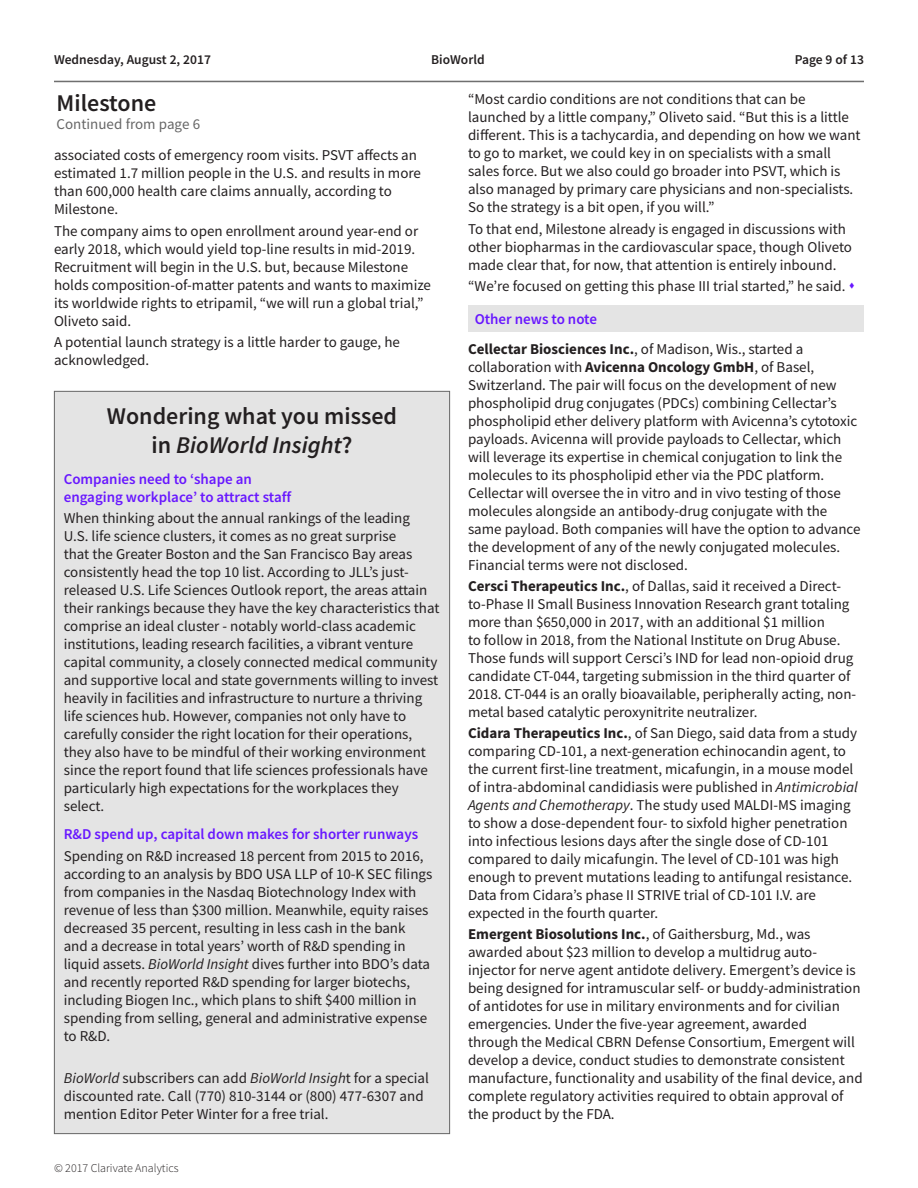
<style>
.page{position:relative;width:918px;height:1188px;background:#fff}
.page>*{position:absolute;margin:0;border:0;box-sizing:border-box;transform-origin:0 0}
.Small_Headline{font:600 24px/28.8px "Source Sans Pro";color:#231f20;text-align:center}
.new_body{font:15px/18px "Source Sans Pro";color:#231f20}
.Body{font:15px/18px "Source Sans Pro";color:#231f20}
.new_subhead{font:600 15px/18px "Source Sans Pro";color:#6817ff}
.t1{font:15px "Source Sans Pro";color:#666}
.t2{font:600 13.5px "Source Sans Pro";color:#231f20}
.t3{font:300 12px "Source Sans Pro";color:#231f20}
.s1{font-style:italic}
.s2{color:#6817ff}
.s3{font-weight:700}
</style>
<div class="page">
<hr style="left:54px;top:81px;width:810px;height:1px;background:#666">
<div style="left:54px;top:391px;width:396px;height:743px;background:#e4e4e4"></div>
<div style="left:468px;top:305px;width:396px;height:27px;background:#e4e4e4"></div>
<p class="t2" style="left:54px;top:51px;width:158px">Wednesday, August 2, 2017</p>
<p class="t2" style="left:431px;top:51px;width:55px">BioWorld</p>
<p class="t2" style="left:795px;top:51px;width:71px">Page 9 of 13</p>
<p class="Small_Headline" style="left:57px;top:89px;width:101px">Milestone</p>
<p class="t1" style="left:57px;top:115px;width:145px">Continued from page 6</p>
<p class="new_body" style="left:54px;top:146px;width:369px">associated costs of emergency room visits. PSVT affects an estimated 1.7 million people in the U.S. and results in more than 600,000 health care claims annually, according to Milestone.</p>
<p class="new_body" style="left:54px;top:221px;width:379px">The company aims to open enrollment around year-end or early 2018, which would yield top-line results in mid-2019.<br>Recruitment will begin in the U.S. but, because Milestone holds composition-of-matter patents and wants to maximize its worldwide rights to etripamil, “we will run a global trial,” Oliveto said.</p>
<p class="new_body" style="left:54px;top:333px;width:348px">A potential launch strategy is a little harder to gauge, he acknowledged.</p>
<p class="Small_Headline" style="left:107px;top:401px;width:292px">Wondering what you missed in <span class="s1">BioWorld Insight</span>?</p>
<p class="new_subhead" style="left:64px;top:470px;width:229px">Companies need to ‘shape an engaging workplace’ to attract staff</p>
<p class="new_body" style="left:64px;top:509px;width:377px">When thinking about the annual rankings of the leading<br>U.S. life science clusters, it comes as no great surprise<br>that the Greater Boston and the San Francisco Bay areas consistently head the top 10 list. According to JLL’s just&shy;released U.S. Life Sciences Outlook report, the areas attain their rankings because they have the key characteristics that comprise an ideal cluster - notably world-class academic institutions, leading research facilities, a vibrant venture capital community, a closely connected medical community and supportive local and state governments willing to invest heavily in facilities and infrastructure to nurture a thriving life sciences hub. However, companies not only have to carefully consider the right location for their operations, they also have to be mindful of their working environment since the report found that life sciences professionals have particularly high expectations for the workplaces they select.</p>
<p class="new_subhead" style="left:64px;top:825px;width:356px">R&amp;D spend up, capital down makes for shorter runways</p>
<p class="new_body" style="left:64px;top:847px;width:370px">Spending on R&amp;D increased 18 percent from 2015 to 2016, according to an analysis by BDO USA LLP of 10-K SEC filings from companies in the Nasdaq Biotechnology Index with revenue of less than $300 million. Meanwhile, equity raises decreased 35 percent, resulting in less cash in the bank and a decrease in total years’ worth of R&amp;D spending in liquid assets. <span class="s1">BioWorld Insight</span> dives further into BDO’s data and recently reported R&amp;D spending for larger biotechs, including Biogen Inc., which plans to shift $400 million in spending from selling, general and administrative expense to R&amp;D.</p>
<p class="Body" style="left:64px;top:1069px;width:367px"><span class="s1">BioWorld</span> subscribers can add <span class="s1">BioWorld Insigh</span>t for a special discounted rate. Call (770) 810-3144 or (800) 477-6307 and mention Editor Peter Winter for a free trial.</p>
<p class="t3" style="left:54px;top:1161px;width:126px">© 2017 Clarivate Analytics</p>
<p class="new_body" style="left:468px;top:90px;width:394px">“Most cardio conditions are not conditions that can be launched by a little company,” Oliveto said. “But this is a little different. This is a tachycardia, and depending on how we want to go to market, we could key in on specialists with a small sales force. But we also could go broader into PSVT, which is also managed by primary care physicians and non-specialists.<br>So the strategy is a bit open, if you will.”</p>
<p class="new_body" style="left:468px;top:220px;width:386px">To that end, Milestone already is engaged in discussions with other biopharmas in the cardiovascular space, though Oliveto made clear that, for now, that attention is entirely inbound.</p>
<p class="new_body" style="left:468px;top:277px;width:389px">“We’re focused on getting this phase III trial started,” he said. <span class="s2">▲</span></p>
<p class="new_subhead" style="left:475px;top:310px;width:124px">Other news to note</p>
<p class="new_body" style="left:468px;top:340px;width:394px"><span class="s3">Cellectar Biosciences Inc.</span>, of Madison, Wis., started a collaboration with <span class="s3">Avicenna Oncology GmbH</span>, of Basel, Switzerland. The pair will focus on the development of new phospholipid drug conjugates (PDCs) combining Cellectar’s phospholipid ether delivery platform with Avicenna’s cytotoxic payloads. Avicenna will provide payloads to Cellectar, which will leverage its expertise in chemical conjugation to link the molecules to its phospholipid ether via the PDC platform.<br>Cellectar will oversee the in vitro and in vivo testing of those molecules alongside an antibody-drug conjugate with the same payload. Both companies will have the option to advance the development of any of the newly conjugated molecules.<br>Financial terms were not disclosed.</p>
<p class="new_body" style="left:468px;top:577px;width:390px"><span class="s3">Cersci Therapeutics Inc.</span>, of Dallas, said it received a Direct&shy;to-Phase II Small Business Innovation Research grant totaling more than $650,000 in 2017, with an additional $1 million<br>to follow in 2018, from the National Institute on Drug Abuse.<br>Those funds will support Cersci’s IND for lead non-opioid drug candidate CT-044, targeting submission in the third quarter of 2018. CT-044 is an orally bioavailable, peripherally acting, non&shy;metal based catalytic peroxynitrite neutralizer.</p>
<p class="new_body" style="left:468px;top:724px;width:392px"><span class="s3">Cidara Therapeutics Inc.</span>, of San Diego, said data from a study comparing CD-101, a next-generation echinocandin agent, to the current first-line treatment, micafungin, in a mouse model of intra-abdominal candidiasis were published in <span class="s1">Antimicrobial Agents and Chemotherapy</span>. The study used MALDI-MS imaging to show a dose-dependent four- to sixfold higher penetration into infectious lesions days after the single dose of CD-101 compared to daily micafungin. The level of CD-101 was high enough to prevent mutations leading to antifungal resistance.<br>Data from Cidara’s phase II STRIVE trial of CD-101 I.V. are expected in the fourth quarter.</p>
<p class="new_body" style="left:468px;top:925px;width:396px"><span class="s3">Emergent Biosolutions Inc.</span>, of Gaithersburg, Md., was awarded about $23 million to develop a multidrug auto&shy;injector for nerve agent antidote delivery. Emergent’s device is being designed for intramuscular self- or buddy-administration of antidotes for use in military environments and for civilian emergencies. Under the five-year agreement, awarded<br>through the Medical CBRN Defense Consortium, Emergent will develop a device, conduct studies to demonstrate consistent manufacture, functionality and usability of the final device, and complete regulatory activities required to obtain approval of the product by the FDA.</p>
</div>
